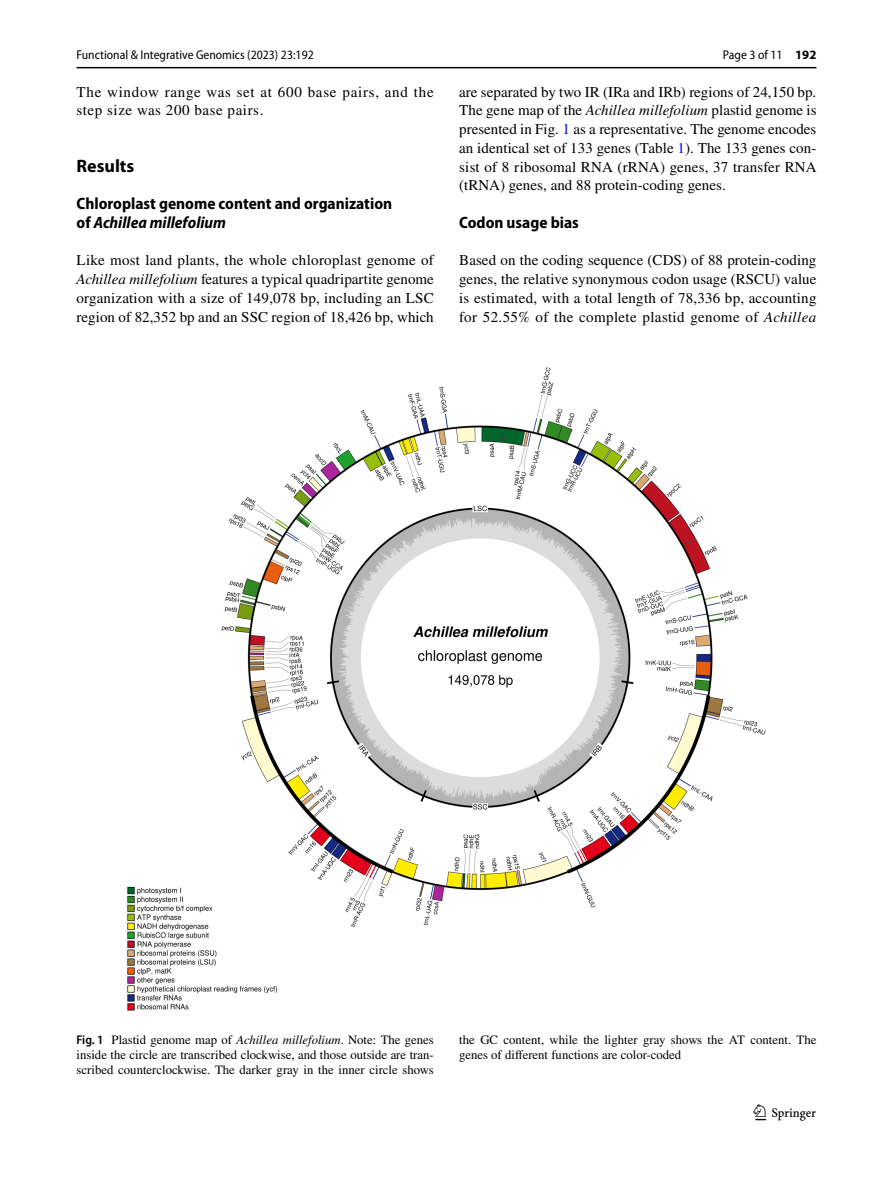
<style>
.page{position:relative;width:893px;height:1187px;background:#fff}
.page>*{position:absolute;margin:0;border:0;box-sizing:border-box;transform-origin:0 0}
.t1{font:22.5px "Springnew Regular 3";color:#000}
.t2{font:700 18px "Myriad Pro";color:#000}
.t3{font:700 semi-condensed 16.5px/18.8px "Myriad Pro";color:#000}
.t4{font:15px/18.8px "STIX";letter-spacing:.015em;color:#000;text-align:justify}
.t5{font:15px/18.8px "STIX";letter-spacing:.05em;color:#000}
.t6{font:12.75px/15px "STIX";color:#000;text-align:justify}
.t7{font:semi-condensed 12.75px "Myriad Pro";color:#000}
.s1{font-style:italic}
.s2{font-weight:700;font-stretch:normal}
.s3{color:#00f}
.s4{font-family:"Myriad Pro";font-weight:600;font-stretch:semi-condensed}
</style>
<div class="page">
<hr style="left:77px;top:67px;width:739px;height:1px;background:#000">
<img style="left:128px;top:367px;width:637px;height:643px">
<p class="t7" style="left:77px;top:48px;width:239px">Functional &amp; Integrative Genomics (2023) 23:192</p>
<p class="t5" style="left:77px;top:83px;width:359px">The window range was set at 600 base pairs, and the step size was 200 base pairs.</p>
<p class="t2" style="left:77px;top:154px;width:59px">Results</p>
<p class="t3" style="left:77px;top:194px;width:317px">Chloroplast genome content and organization of <span class="s1">Achillea millefolium</span></p>
<p class="t4" style="left:77px;top:252px;width:359px">Like most land plants, the whole chloroplast genome of <span class="s1">Achillea millefolium</span> features a typical quadripartite genome organization with a size of 149,078 bp, including an LSC region of 82,352 bp and an SSC region of 18,426 bp, which</p>
<p class="t7" style="left:723px;top:48px;width:95px">Page 3 of 11 <span class="s2">192</span></p>
<p class="t4" style="left:459px;top:83px;width:359px">are separated by two IR (IRa and IRb) regions of 24,150 bp.<br>The gene map of the <span class="s1">Achillea millefolium</span> plastid genome is presented in Fig. <span class="s3">1</span> as a representative. The genome encodes an identical set of 133 genes (Table <span class="s3">1</span>). The 133 genes con&shy;sist of 8 ribosomal RNA (rRNA) genes, 37 transfer RNA (tRNA) genes, and 88 protein-coding genes.</p>
<p class="t3" style="left:459px;top:213px;width:121px">Codon usage bias</p>
<p class="t4" style="left:459px;top:252px;width:359px">Based on the coding sequence (CDS) of 88 protein-coding genes, the relative synonymous codon usage (RSCU) value is estimated, with a total length of 78,336 bp, accounting for 52.55% of the complete plastid genome of <span class="s1">Achillea</span></p>
<p class="t6" style="left:77px;top:1032px;width:359px"><span class="s4">Fig. 1</span> Plastid genome map of <span class="s1">Achillea millefolium</span>. Note: The genes inside the circle are transcribed clockwise, and those outside are tran&shy;scribed counterclockwise. The darker gray in the inner circle shows</p>
<p class="t6" style="left:459px;top:1032px;width:359px">the GC content, while the lighter gray shows the AT content. The genes of different functions are color-coded</p>
<h1 class="t1" style="left:755px;top:1104px;width:62px">1 3</h1>
</div>
